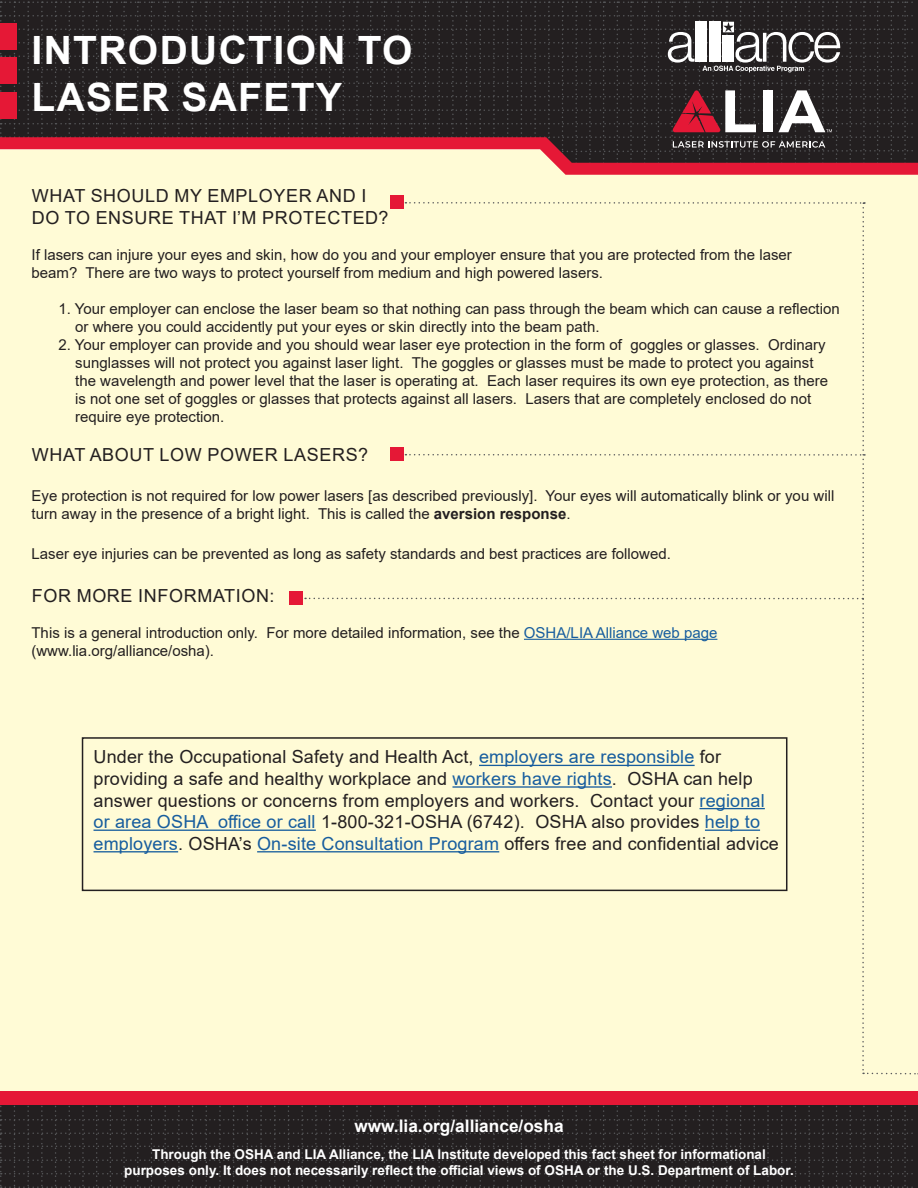
<style>
.page{position:relative;width:918px;height:1188px;background:#fff}
.page>*{position:absolute;margin:0;border:0;box-sizing:border-box;transform-origin:0 0}
.t1{font:700 39px/46.8px "Arial";letter-spacing:.035em;color:#fff}
.t2{font:18px/21.6px "Arial";letter-spacing:.01em;color:#231f20}
.t3{font:18px/21.6px "Arial";letter-spacing:.035em;color:#231f20}
.t4{font:700 17.25px "Arial";color:#fff}
.t5{font:15px/18px "Arial";color:#231f20}
.t6{font:700 13.5px/16.2px "Arial";color:#fff;text-align:center}
.s1{font-weight:700}
.s2{color:#175d9e}
</style>
<div class="page">
<div style="left:0;top:175px;width:918px;height:916px;background:#fffbd6"></div>
<svg style="left:0;top:1105px;width:918px;height:83px;background:#252122"></svg>
<div style="left:0;top:1091px;width:918px;height:14px;background:#e51836"></div>
<div style="left:390px;top:196px;width:13px;height:13px;background:#e51836"></div>
<div style="left:290px;top:592px;width:13px;height:13px;background:#e51836"></div>
<div style="left:305px;top:202px;width:613px;height:873px;background:#fffbd6"></div>
<hr style="left:524px;top:639px;width:193px;height:1px;background:#175d9e">
<hr style="left:479px;top:765px;width:216px;height:1px;background:#175d9e">
<hr style="left:452px;top:786px;width:160px;height:2px;background:#175d9e">
<hr style="left:700px;top:808px;width:65px;height:1px;background:#175d9e">
<hr style="left:94px;top:830px;width:222px;height:1px;background:#175d9e">
<hr style="left:705px;top:830px;width:55px;height:1px;background:#175d9e">
<hr style="left:94px;top:851px;width:84px;height:1px;background:#175d9e">
<hr style="left:257px;top:851px;width:242px;height:1px;background:#175d9e">
<div style="left:82px;top:737px;width:705px;height:154px;border:2px solid #231f20"></div>
<svg style="left:0;top:2px;width:918px;height:173px;background:#503c3c"></svg>
<h1 class="t1" style="left:32px;top:27px;width:383px">INTRODUCTION TO<br>LASER SAFETY</h1>
<p class="t3" style="left:32px;top:185px;width:358px">WHAT SHOULD MY EMPLOYER AND I<br>DO TO ENSURE THAT I’M PROTECTED?</p>
<p class="t5" style="left:32px;top:245px;width:762px">If lasers can injure your eyes and skin, how do you and your employer ensure that you are protected from the laser beam? There are two ways to protect yourself from medium and high powered lasers.</p>
<p class="t5" style="left:75px;top:299px;width:766px;text-indent:-17px">1. Your employer can enclose the laser beam so that nothing can pass through the beam which can cause a reflection or where you could accidently put your eyes or skin directly into the beam path.</p>
<p class="t5" style="left:75px;top:335px;width:754px;text-indent:-17px">2. Your employer can provide and you should wear laser eye protection in the form of goggles or glasses. Ordinary sunglasses will not protect you against laser light. The goggles or glasses must be made to protect you against the wavelength and power level that the laser is operating at. Each laser requires its own eye protection, as there is not one set of goggles or glasses that protects against all lasers. Lasers that are completely enclosed do not require eye protection.</p>
<p class="t3" style="left:32px;top:444px;width:338px">WHAT ABOUT LOW POWER LASERS?</p>
<p class="t5" style="left:32px;top:487px;width:804px">Eye protection is not required for low power lasers [as described previously]. Your eyes will automatically blink or you will turn away in the presence of a bright light. This is called the <span class="s1">aversion response</span>.</p>
<p class="t5" style="left:32px;top:544px;width:641px">Laser eye injuries can be prevented as long as safety standards and best practices are followed.</p>
<p class="t3" style="left:32px;top:584px;width:244px">FOR MORE INFORMATION:</p>
<p class="t5" style="left:32px;top:623px;width:687px">This is a general introduction only. For more detailed information, see the <span class="s2">OSHA/LIA Alliance web page </span>(www.lia.org/alliance/osha).</p>
<p class="t2" style="left:94px;top:746px;width:687px">Under the Occupational Safety and Health Act, <span class="s2">employers are responsible</span> for providing a safe and healthy workplace and <span class="s2">workers have rights</span>. OSHA can help answer questions or concerns from employers and workers. Contact your <span class="s2">regional or area OSHA office or call</span> 1-800-321-OSHA (6742). OSHA also provides <span class="s2">help to employers</span>. OSHA’s <span class="s2">On-site Consultation Program</span> offers free and confidential advice</p>
<p class="t4" style="left:354px;top:1114px;width:211px">www.lia.org/alliance/osha</p>
<p class="t6" style="left:124px;top:1146px;width:671px">Through the OSHA and LIA Alliance, the LIA Institute developed this fact sheet for informational purposes only. It does not necessarily reflect the official views of OSHA or the U.S. Department of Labor.</p>
</div>
